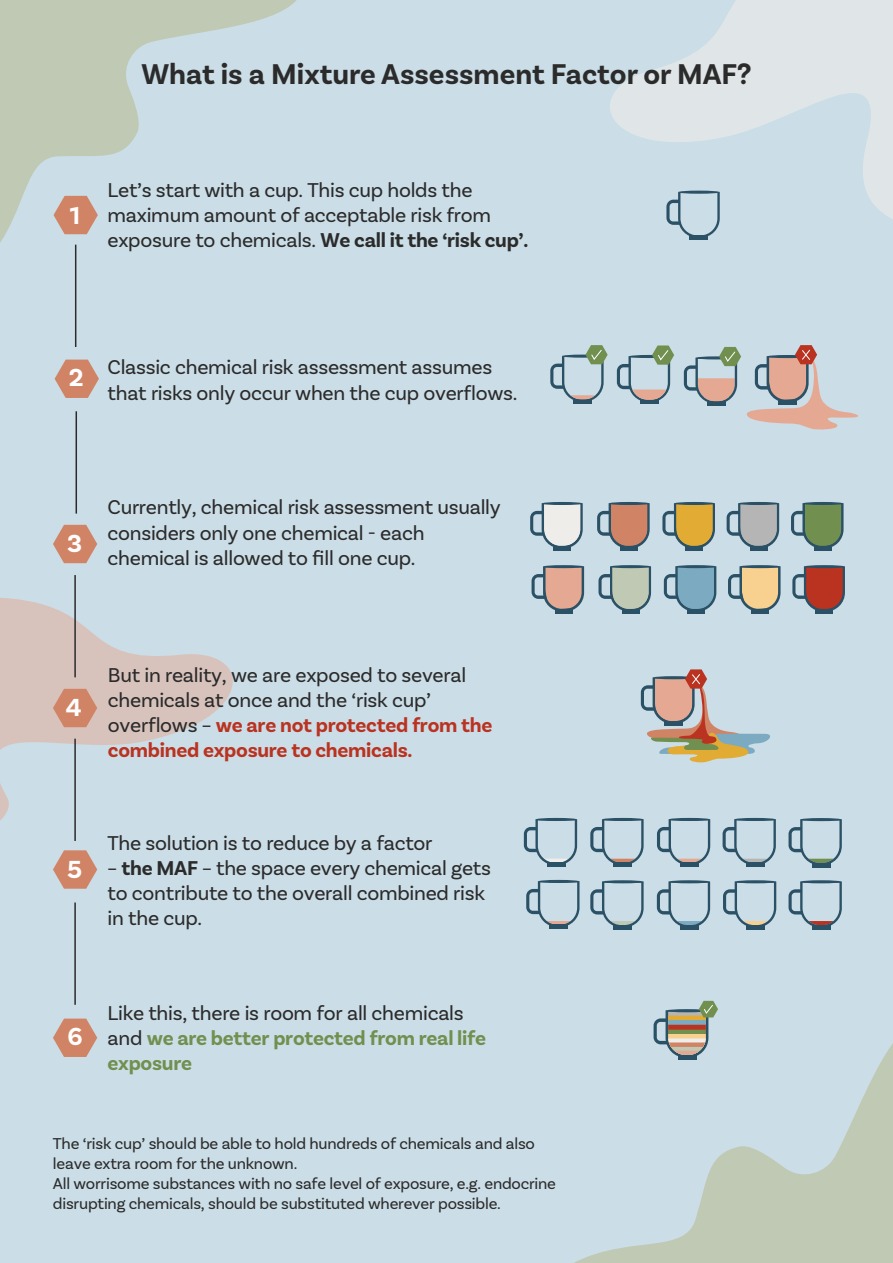
<style>
.page{position:relative;width:893px;height:1263px;background:#cbdde6}
.page>*{position:absolute;margin:0;border:0;box-sizing:border-box;transform-origin:0 0}
.t1{font:700 30px "Basic Sans";color:#2b2b2b}
.t2{font:700 25.95px "Basic Sans";color:#fff}
.t3{font:21px/25.2px "Basic Sans";letter-spacing:-.015em;color:#2b2b2b}
.t4{font:700 21px/25.2px "Basic Sans";letter-spacing:-.015em;color:#718f4f}
.t5{font:16.5px/19.8px "Basic Sans";letter-spacing:-.015em;color:#2b2b2b}
.s1{font-weight:700}
.s2{font-weight:700;color:#ba3220}
.s3{font-weight:400;color:#2b2b2b}
</style>
<div class="page">
<svg style="left:0;top:598px;width:233px;height:272px"></svg>
<hr style="left:75px;top:245px;width:1px;height:102px;background:#2b2b2b">
<hr style="left:76px;top:411px;width:1px;height:103px;background:#2b2b2b">
<hr style="left:74px;top:575px;width:2px;height:102px;background:#2b2b2b">
<hr style="left:74px;top:739px;width:2px;height:102px;background:#2b2b2b">
<hr style="left:74px;top:902px;width:2px;height:103px;background:#2b2b2b">
<svg style="left:574px;top:1000px;width:319px;height:263px"></svg>
<svg style="left:610px;top:0;width:283px;height:219px"></svg>
<svg style="left:55px;top:360px;width:44px;height:38px"></svg>
<svg style="left:53px;top:689px;width:44px;height:38px;background:#d29379"></svg>
<svg style="left:53px;top:1018px;width:44px;height:39px"></svg>
<svg style="left:0;top:0;width:297px;height:279px"></svg>
<svg style="left:53px;top:525px;width:44px;height:38px"></svg>
<svg style="left:53px;top:850px;width:44px;height:39px"></svg>
<svg style="left:747px;top:345px;width:111px;height:85px"></svg>
<div style="left:678px;top:1055px;width:18px;height:5px;background:#2b5166"></div>
<svg style="left:654px;top:1001px;width:64px;height:56px"></svg>
<div style="left:621px;top:609px;width:18px;height:5px;background:#2b5166"></div>
<svg style="left:598px;top:567px;width:53px;height:44px"></svg>
<hr style="left:610px;top:565px;width:41px;height:3px;background:#2b5166;border-radius:50%">
<div style="left:555px;top:609px;width:18px;height:5px;background:#2b5166"></div>
<svg style="left:532px;top:567px;width:52px;height:43px"></svg>
<hr style="left:543px;top:565px;width:41px;height:3px;background:#2b5166;border-radius:50%">
<div style="left:687px;top:609px;width:18px;height:5px;background:#2b5166"></div>
<svg style="left:664px;top:567px;width:52px;height:43px"></svg>
<hr style="left:675px;top:565px;width:41px;height:3px;background:#2b5166;border-radius:50%">
<div style="left:751px;top:609px;width:18px;height:5px;background:#2b5166"></div>
<svg style="left:728px;top:567px;width:52px;height:43px"></svg>
<hr style="left:739px;top:565px;width:41px;height:3px;background:#2b5166;border-radius:50%">
<div style="left:815px;top:609px;width:18px;height:5px;background:#2b5166"></div>
<svg style="left:792px;top:567px;width:53px;height:43px"></svg>
<hr style="left:804px;top:565px;width:41px;height:3px;background:#2b5166;border-radius:50%">
<div style="left:620px;top:546px;width:18px;height:5px;background:#2b5166"></div>
<svg style="left:597px;top:503px;width:53px;height:44px"></svg>
<hr style="left:609px;top:502px;width:41px;height:3px;background:#2b5166;border-radius:50%">
<div style="left:553px;top:546px;width:18px;height:5px;background:#2b5166"></div>
<svg style="left:530px;top:503px;width:53px;height:44px"></svg>
<hr style="left:542px;top:502px;width:41px;height:3px;background:#2b5166;border-radius:50%">
<div style="left:685px;top:546px;width:18px;height:5px;background:#2b5166"></div>
<svg style="left:662px;top:504px;width:53px;height:43px"></svg>
<hr style="left:674px;top:502px;width:41px;height:3px;background:#2b5166;border-radius:50%">
<div style="left:750px;top:546px;width:18px;height:5px;background:#2b5166"></div>
<svg style="left:727px;top:504px;width:52px;height:43px"></svg>
<hr style="left:738px;top:502px;width:41px;height:3px;background:#2b5166;border-radius:50%">
<div style="left:814px;top:546px;width:18px;height:5px;background:#2b5166"></div>
<svg style="left:791px;top:504px;width:52px;height:43px"></svg>
<hr style="left:802px;top:502px;width:41px;height:3px;background:#2b5166;border-radius:50%">
<svg style="left:54px;top:196px;width:44px;height:38px"></svg>
<div style="left:690px;top:235px;width:18px;height:5px;background:#2b5166"></div>
<hr style="left:678px;top:191px;width:42px;height:3px;background:#2b5166;border-radius:50%">
<svg style="left:666px;top:192px;width:54px;height:46px"></svg>
<svg style="left:641px;top:669px;width:129px;height:94px"></svg>
<div style="left:574px;top:399px;width:18px;height:5px;background:#2b5166"></div>
<hr style="left:640px;top:400px;width:18px;height:4px;background:#2b5166">
<div style="left:707px;top:401px;width:18px;height:5px;background:#2b5166"></div>
<svg style="left:550px;top:345px;width:58px;height:57px"></svg>
<svg style="left:684px;top:347px;width:57px;height:56px"></svg>
<svg style="left:617px;top:345px;width:57px;height:57px"></svg>
<hr style="left:547px;top:863px;width:18px;height:4px;background:#2b5166">
<hr style="left:535px;top:818px;width:42px;height:3px;background:#2b5166;border-radius:50%">
<svg style="left:524px;top:819px;width:53px;height:46px"></svg>
<hr style="left:614px;top:863px;width:18px;height:4px;background:#2b5166">
<hr style="left:602px;top:818px;width:42px;height:3px;background:#2b5166;border-radius:50%">
<svg style="left:590px;top:819px;width:54px;height:46px"></svg>
<hr style="left:680px;top:863px;width:18px;height:4px;background:#2b5166">
<hr style="left:669px;top:818px;width:41px;height:3px;background:#2b5166;border-radius:50%">
<svg style="left:657px;top:819px;width:53px;height:46px"></svg>
<hr style="left:746px;top:863px;width:18px;height:4px;background:#2b5166">
<hr style="left:734px;top:818px;width:42px;height:3px;background:#2b5166;border-radius:50%">
<svg style="left:723px;top:819px;width:53px;height:46px"></svg>
<hr style="left:812px;top:863px;width:18px;height:4px;background:#2b5166">
<hr style="left:800px;top:818px;width:42px;height:3px;background:#2b5166;border-radius:50%">
<svg style="left:788px;top:819px;width:54px;height:46px"></svg>
<hr style="left:812px;top:925px;width:18px;height:4px;background:#2b5166">
<hr style="left:800px;top:880px;width:42px;height:3px;background:#2b5166;border-radius:50%">
<svg style="left:788px;top:882px;width:54px;height:45px"></svg>
<hr style="left:746px;top:925px;width:19px;height:4px;background:#2b5166">
<hr style="left:735px;top:880px;width:41px;height:3px;background:#2b5166;border-radius:50%">
<svg style="left:723px;top:882px;width:53px;height:44px"></svg>
<hr style="left:680px;top:925px;width:18px;height:4px;background:#2b5166">
<hr style="left:668px;top:880px;width:42px;height:3px;background:#2b5166;border-radius:50%">
<svg style="left:657px;top:882px;width:53px;height:45px"></svg>
<hr style="left:614px;top:925px;width:18px;height:4px;background:#2b5166">
<hr style="left:602px;top:880px;width:42px;height:3px;background:#2b5166;border-radius:50%">
<svg style="left:590px;top:882px;width:54px;height:45px"></svg>
<hr style="left:550px;top:925px;width:18px;height:4px;background:#2b5166">
<hr style="left:538px;top:880px;width:41px;height:3px;background:#2b5166;border-radius:50%">
<svg style="left:526px;top:881px;width:53px;height:46px"></svg>
<h1 class="t1" style="left:141px;top:55px;width:612px">What is a Mixture Assessment Factor or MAF?</h1>
<p class="t2" style="left:70px;top:200px;width:12px">1</p>
<p class="t3" style="left:108px;top:177px;width:422px">Let’s start with a cup. This cup holds the maximum amount of acceptable risk from exposure to chemicals. <span class="s1">We call it the ‘risk cup’.</span></p>
<p class="t2" style="left:69px;top:362px;width:16px">2</p>
<p class="t3" style="left:108px;top:355px;width:411px">Classic chemical risk assessment assumes that risks only occur when the cup overflows.</p>
<p class="t2" style="left:67px;top:528px;width:17px">3</p>
<p class="t3" style="left:108px;top:495px;width:395px">Currently, chemical risk assessment usually considers only one chemical - each chemical is allowed to fill one cup.</p>
<p class="t2" style="left:66px;top:691px;width:17px">4</p>
<p class="t3" style="left:108px;top:662px;width:386px">But in reality, we are exposed to several chemicals at once and the ‘risk cup’ overflows – <span class="s2">we are not protected from the combined exposure to chemicals.</span></p>
<p class="t2" style="left:67px;top:854px;width:16px">5</p>
<p class="t3" style="left:108px;top:830px;width:326px">The solution is to reduce by a factor</p>
<p class="t3" style="left:108px;top:855px;width:385px">– <span class="s1">the MAF</span> – the space every chemical gets to contribute to the overall combined risk in the cup.</p>
<p class="t2" style="left:67px;top:1021px;width:17px">6</p>
<p class="t4" style="left:108px;top:1000px;width:380px"><span class="s3">Like this, there is room for all chemicals and</span> we are better protected from real life exposure</p>
<p class="t5" style="left:53px;top:1134px;width:505px">The ‘risk cup’ should be able to hold hundreds of chemicals and also leave extra room for the unknown.<br>All worrisome substances with no safe level of exposure, e.g. endocrine disrupting chemicals, should be substituted wherever possible.</p>
</div>
